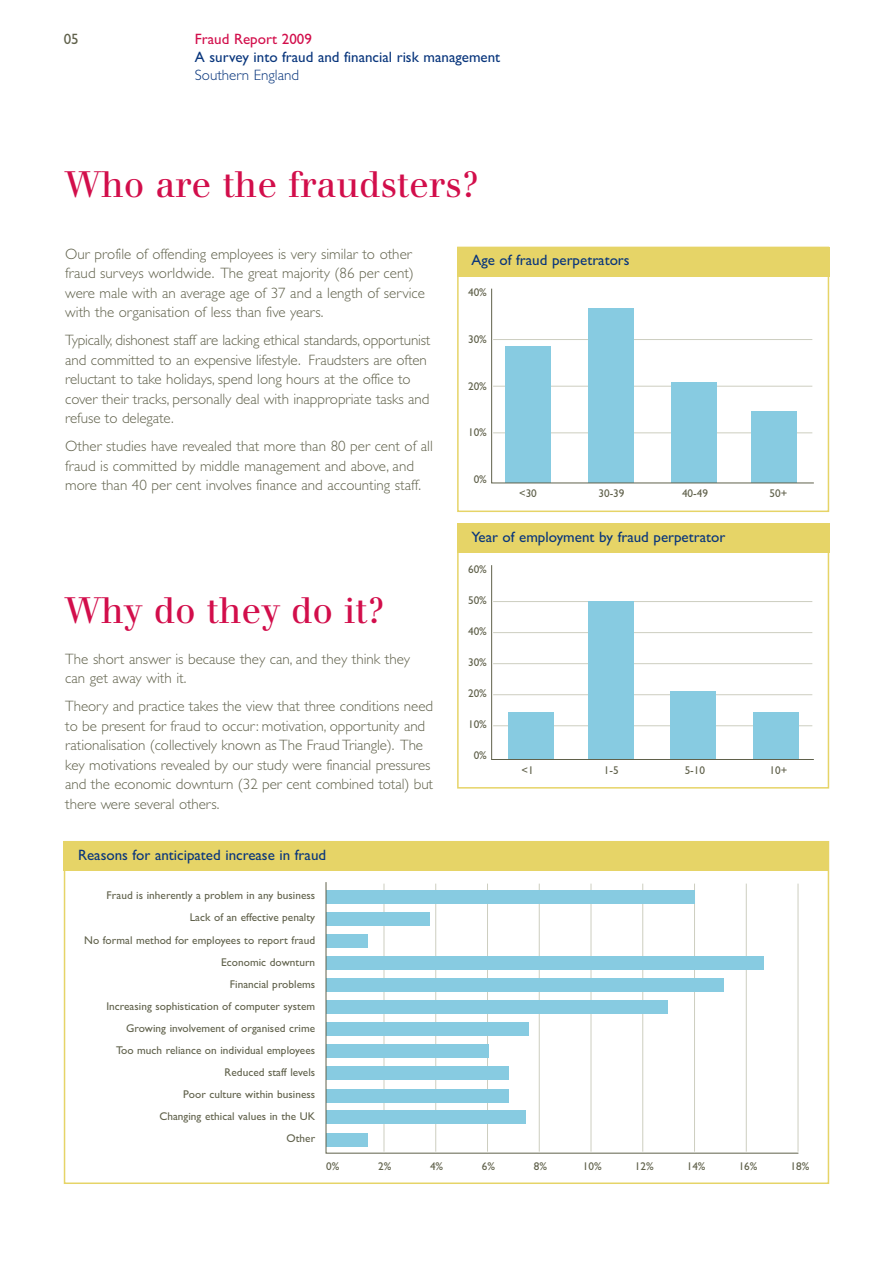
<style>
.page{position:relative;width:893px;height:1263px;background:#fff}
.page>*{position:absolute;margin:0;border:0;box-sizing:border-box;transform-origin:0 0}
.t1{font:36px "Walbaum LT";color:#d20e4b}
.t2{font:300 15px/19.5px "Gill Sans";letter-spacing:-.005em;color:#60614b}
.t3{font:15px "Gill Sans";color:#08357c}
.t4{font:15px "Gill Sans";color:#d20e4b}
.t5{font:300 15px "Gill Sans";color:#08357c}
.t6{font:15px "Gill Sans";color:#60614b}
.t7{font:11.25px/22px "Gill Sans";letter-spacing:.005em;color:#60614b;text-align:right}
</style>
<div class="page">
<div style="left:457px;top:247px;width:372px;height:265px;border:2px solid #e6d467"></div>
<div style="left:457px;top:523px;width:372px;height:265px;border:2px solid #e6d467"></div>
<div style="left:457px;top:523px;width:372px;height:30px;background:#e6d467"></div>
<div style="left:457px;top:247px;width:372px;height:29px;background:#e6d467"></div>
<svg style="left:491px;top:288px;width:323px;height:196px"></svg>
<div style="left:64px;top:841px;width:765px;height:30px;background:#e6d467"></div>
<svg style="left:491px;top:565px;width:323px;height:195px"></svg>
<svg style="left:325px;top:882px;width:474px;height:272px"></svg>
<p class="t6" style="left:64px;top:30px;width:16px">05</p>
<p class="t4" style="left:195px;top:30px;width:118px">Fraud Report 2009</p>
<p class="t3" style="left:195px;top:48px;width:307px">A survey into fraud and financial risk management</p>
<p class="t5" style="left:195px;top:66px;width:106px">Southern England</p>
<h1 class="t1" style="left:65px;top:172px;width:414px">Who are the fraudsters?</h1>
<p class="t2" style="left:65px;top:244px;width:361px">Our profile of offending employees is very similar to other fraud surveys worldwide. The great majority (86 per cent) were male with an average age of 37 and a length of service with the organisation of less than five years.</p>
<p class="t2" style="left:65px;top:330px;width:367px">Typically, dishonest staff are lacking ethical standards, opportunist and committed to an expensive lifestyle. Fraudsters are often reluctant to take holidays, spend long hours at the office to cover their tracks, personally deal with inappropriate tasks and refuse to delegate.</p>
<p class="t2" style="left:65px;top:436px;width:369px">Other studies have revealed that more than 80 per cent of all fraud is committed by middle management and above, and more than 40 per cent involves finance and accounting staff.</p>
<h1 class="t1" style="left:65px;top:597px;width:320px">Why do they do it?</h1>
<p class="t2" style="left:65px;top:649px;width:346px">The short answer is because they can, and they think they can get away with it.</p>
<p class="t2" style="left:65px;top:696px;width:369px">Theory and practice takes the view that three conditions need to be present for fraud to occur: motivation, opportunity and rationalisation (collectively known as The Fraud Triangle). The key motivations revealed by our study were financial pressures and the economic downturn (32 per cent combined total) but there were several others.</p>
<p class="t3" style="left:78px;top:845px;width:250px">Reasons for anticipated increase in fraud</p>
<p class="t7" style="left:84px;top:884px;width:232px">Fraud is inherently a problem in any business<br>Lack of an effective penalty<br>No formal method for employees to report fraud<br>Economic downturn<br>Financial problems<br>Increasing sophistication of computer system<br>Growing involvement of organised crime<br>Too much reliance on individual employees<br>Reduced staff levels<br>Poor culture within business<br>Changing ethical values in the UK<br>Other</p>
<p class="t3" style="left:471px;top:251px;width:160px">Age of fraud perpetrators</p>
<p class="t7" style="left:468px;top:281px;width:20px">40%</p>
<p class="t7" style="left:468px;top:328px;width:20px">30%</p>
<p class="t7" style="left:468px;top:375px;width:20px">20%</p>
<p class="t7" style="left:468px;top:421px;width:20px">10%</p>
<p class="t7" style="left:474px;top:468px;width:15px">0%</p>
<p class="t7" style="left:519px;top:482px;width:19px">&lt;30</p>
<p class="t7" style="left:599px;top:482px;width:27px">30-39</p>
<p class="t7" style="left:682px;top:482px;width:27px">40-49</p>
<p class="t7" style="left:770px;top:482px;width:19px">50+</p>
<p class="t3" style="left:471px;top:528px;width:255px">Year of employment by fraud perpetrator</p>
<p class="t7" style="left:468px;top:558px;width:20px">60%</p>
<p class="t7" style="left:468px;top:589px;width:20px">50%</p>
<p class="t7" style="left:468px;top:620px;width:20px">40%</p>
<p class="t7" style="left:468px;top:651px;width:20px">30%</p>
<p class="t7" style="left:468px;top:682px;width:20px">20%</p>
<p class="t7" style="left:468px;top:713px;width:20px">10%</p>
<p class="t7" style="left:474px;top:744px;width:15px">0%</p>
<p class="t7" style="left:522px;top:759px;width:14px">&lt;1</p>
<p class="t7" style="left:604px;top:759px;width:16px">1-5</p>
<p class="t7" style="left:685px;top:759px;width:22px">5-10</p>
<p class="t7" style="left:770px;top:759px;width:19px">10+</p>
<p class="t7" style="left:326px;top:1155px;width:15px">0%</p>
<p class="t7" style="left:378px;top:1155px;width:15px">2%</p>
<p class="t7" style="left:430px;top:1155px;width:15px">4%</p>
<p class="t7" style="left:482px;top:1155px;width:15px">6%</p>
<p class="t7" style="left:534px;top:1155px;width:15px">8%</p>
<p class="t7" style="left:583px;top:1155px;width:20px">10%</p>
<p class="t7" style="left:635px;top:1155px;width:20px">12%</p>
<p class="t7" style="left:687px;top:1155px;width:20px">14%</p>
<p class="t7" style="left:739px;top:1155px;width:20px">16%</p>
<p class="t7" style="left:791px;top:1155px;width:20px">18%</p>
</div>
